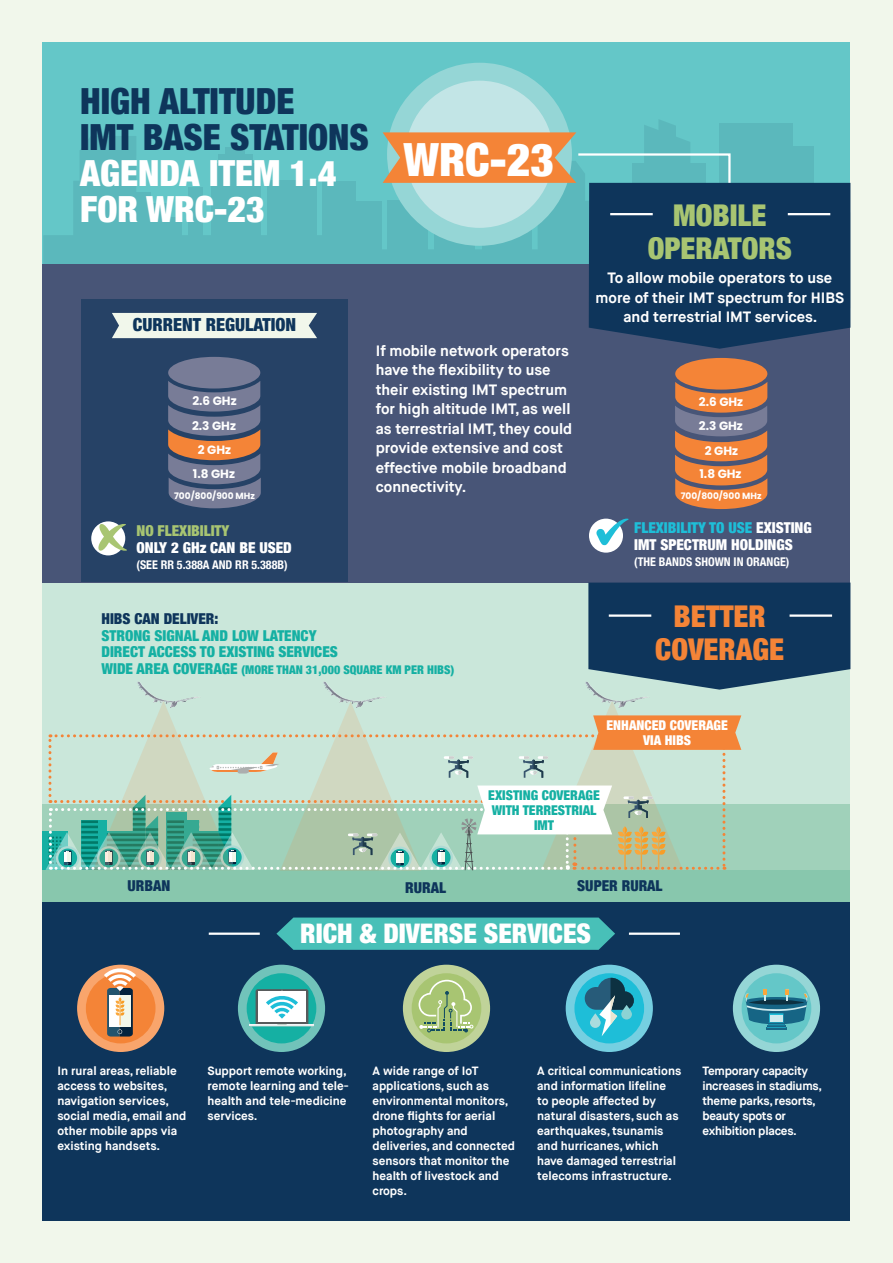
<style>
.page{position:relative;width:893px;height:1263px;background:#f1f7eb}
.page>*{position:absolute;margin:0;border:0;box-sizing:border-box;transform-origin:0 0}
.t1{font:900 condensed 45.75px "Helvetica Neue";color:#fff}
.t2{font:900 condensed 36px/36px "Helvetica Neue";color:#0e355b}
.t3{font:900 condensed 36px/36px "Helvetica Neue";color:#fff}
.t4{font:900 condensed 30px/33px "Helvetica Neue";color:#a8c572;text-align:center}
.t5{font:900 condensed 30px/33px "Helvetica Neue";color:#f48437;text-align:center}
.t6{font:900 condensed 27px "Helvetica Neue";color:#fff}
.t7{font:900 condensed 18px "Helvetica Neue";color:#0e355b}
.t8{font:700 15px/19.5px "Maison Neue";color:#fff}
.t9{font:900 condensed 15px/16.5px "Helvetica Neue";color:#fff}
.t10{font:900 condensed 15px/16.5px "Helvetica Neue";color:#15b0a3}
.t11{font:900 condensed 15px "Helvetica Neue";color:#0e355b}
.t12{font:900 condensed 15px "Helvetica Neue";color:#a8c572}
.t13{font:900 condensed 13.5px/14.9px "Helvetica Neue";color:#15b0a3;text-align:center}
.t14{font:900 condensed 13.5px/14.9px "Helvetica Neue";color:#fff;text-align:center}
.t15{font:700 12px/15px "Maison Neue";color:#fff}
.t16{font:700 12px/15px "Maison Neue";letter-spacing:-.02em;color:#fff}
.t17{font:900 condensed 12px "Helvetica Neue";color:#15b0a3}
.t18{font:700 condensed 12px "Helvetica Neue";color:#fff}
.t19{font:700 12px/24.6px "Poppins";color:#fff;text-align:center}
.t20{font:700 9px "Poppins";color:#fff}
.s1{font-size:15px}
.s2{color:#1ebed8}
</style>
<div class="page">
<div style="left:43px;top:552px;width:807px;height:319px;background:#cae7da"></div>
<div style="left:43px;top:43px;width:807px;height:314px;background:#64c7c8"></div>
<div style="left:43px;top:264px;width:807px;height:319px;background:#485577"></div>
<div style="left:387px;top:63px;width:185px;height:183px;background:#95d6d6;border-radius:50%"></div>
<div style="left:406px;top:81px;width:147px;height:147px;background:#c2e5e6;border-radius:50%"></div>
<svg style="left:588px;top:583px;width:262px;height:107px;background:#1d4365"></svg>
<hr style="left:609px;top:614px;width:42px;height:3px;background:#fff">
<hr style="left:789px;top:614px;width:43px;height:3px;background:#fff">
<div style="left:81px;top:300px;width:267px;height:282px;background:#264266"></div>
<svg style="left:43px;top:119px;width:807px;height:230px"></svg>
<div style="left:42px;top:804px;width:808px;height:67px;background:#a0d1ba"></div>
<div style="left:42px;top:831px;width:26px;height:39px;background:#15b0a3"></div>
<div style="left:42px;top:901px;width:808px;height:319px;background:#0e355b"></div>
<img style="left:585px;top:680px;width:64px;height:20px">
<div style="left:42px;top:870px;width:808px;height:31px;background:#88c7ad"></div>
<img style="left:137px;top:681px;width:61px;height:19px">
<img style="left:323px;top:681px;width:61px;height:19px">
<svg style="left:46px;top:700px;width:695px;height:171px"></svg>
<div style="left:91px;top:521px;width:34px;height:34px;background:#fff;border-radius:50%"></div>
<svg style="left:96px;top:521px;width:31px;height:33px"></svg>
<div style="left:168px;top:357px;width:92px;height:31px;background:#787c97;border-radius:50%"></div>
<svg style="left:168px;top:381px;width:93px;height:127px"></svg>
<div style="left:589px;top:519px;width:34px;height:34px;background:#fff;border-radius:50%"></div>
<svg style="left:596px;top:518px;width:33px;height:27px"></svg>
<div style="left:675px;top:358px;width:92px;height:32px;background:#f48437;border-radius:50%"></div>
<svg style="left:276px;top:917px;width:339px;height:33px;background:#43b6b1"></svg>
<hr style="left:209px;top:932px;width:51px;height:3px;background:#fff">
<hr style="left:629px;top:932px;width:51px;height:3px;background:#fff">
<div style="left:77px;top:965px;width:87px;height:87px;background:#f9a56c;border-radius:50%"></div>
<div style="left:86px;top:973px;width:70px;height:70px;background:#f48437;border-radius:50%"></div>
<div style="left:403px;top:965px;width:87px;height:87px;background:#c0d399;border-radius:50%"></div>
<div style="left:412px;top:973px;width:69px;height:70px;background:#a8c572;border-radius:50%"></div>
<div style="left:733px;top:965px;width:87px;height:87px;background:#95d6d6;border-radius:50%"></div>
<div style="left:742px;top:973px;width:69px;height:70px;background:#64c7c8;border-radius:50%"></div>
<svg style="left:104px;top:966px;width:32px;height:70px"></svg>
<div style="left:238px;top:965px;width:87px;height:87px;background:#71c3ba;border-radius:50%"></div>
<div style="left:247px;top:973px;width:69px;height:70px;background:#15b0a3;border-radius:50%"></div>
<svg style="left:250px;top:989px;width:64px;height:38px;background:#a2d0d1"></svg>
<svg style="left:419px;top:980px;width:54px;height:52px"></svg>
<div style="left:566px;top:965px;width:87px;height:87px;background:#75cfe1;border-radius:50%"></div>
<div style="left:574px;top:973px;width:70px;height:70px;background:#1ebed8;border-radius:50%"></div>
<svg style="left:585px;top:978px;width:49px;height:58px"></svg>
<svg style="left:621px;top:1005px;width:11px;height:14px"></svg>
<svg style="left:590px;top:1013px;width:11px;height:15px"></svg>
<svg style="left:675px;top:382px;width:92px;height:127px"></svg>
<hr style="left:766px;top:1028px;width:21px;height:2px;background:#166585">
<svg style="left:745px;top:989px;width:63px;height:39px"></svg>
<h2 class="t2" style="left:80px;top:82px;width:290px">HIGH ALTITUDE<br>IMT BASE STATIONS</h2>
<h2 class="t3" style="left:80px;top:154px;width:258px">AGENDA ITEM 1.4<br>FOR WRC-23</h2>
<h1 class="t1" style="left:403px;top:122px;width:152px">WRC-23</h1>
<h3 class="t7" style="left:133px;top:310px;width:165px">CURRENT REGULATION</h3>
<p class="t19" style="left:192px;top:389px;width:46px;text-align:left">2.6 GHz<br>2.3 GHz</p>
<p class="t19" style="left:193px;top:438px;width:44px;line-height:24px">2 GHz<br>1.8 GHz</p>
<p class="t20" style="left:174px;top:491px;width:82px">700/800/900 MHz</p>
<p class="t12" style="left:137px;top:518px;width:94px">NO FLEXIBILITY</p>
<p class="t9" style="left:137px;top:538px;width:157px">ONLY 2 GHz CAN BE USED</p>
<p class="t18" style="left:137px;top:555px;width:153px">(SEE RR 5.388A AND RR 5.388B)</p>
<p class="t8" style="left:376px;top:341px;width:198px">If mobile network operators have the flexibility to use their existing IMT spectrum for high altitude IMT, as well as terrestrial IMT, they could provide extensive and cost effective mobile broadband connectivity.</p>
<p class="t11" style="left:101px;top:607px;width:119px">HIBS CAN DELIVER:</p>
<p class="t10" style="left:101px;top:626px;width:238px">STRONG SIGNAL AND LOW LATENCY<br>DIRECT ACCESS TO EXISTING SERVICES</p>
<p class="t17" style="left:101px;top:660px;width:354px"><span class="s1">WIDE AREA COVERAGE</span> (MORE THAN 31,000 SQUARE KM PER HIBS)</p>
<h3 class="t4" style="left:648px;top:198px;width:145px">MOBILE<br>OPERATORS</h3>
<p class="t8" style="left:596px;top:268px;width:250px;text-align:center">To allow mobile operators to use more of their IMT spectrum for HIBS and terrestrial IMT services.</p>
<p class="t19" style="left:699px;top:390px;width:46px">2.6 GHz</p>
<p class="t19" style="left:699px;top:414px;width:45px">2.3 GHz</p>
<p class="t19" style="left:699px;top:440px;width:44px;line-height:23px">2 GHz<br>1.8 GHz</p>
<p class="t20" style="left:681px;top:491px;width:82px">700/800/900 MHz</p>
<p class="t9" style="left:634px;top:519px;width:179px"><span class="s2">FLEXIBILITY TO USE</span> EXISTING<br>IMT SPECTRUM HOLDINGS</p>
<p class="t18" style="left:634px;top:552px;width:157px">(THE BANDS SHOWN IN ORANGE)</p>
<h3 class="t5" style="left:655px;top:598px;width:130px">BETTER<br>COVERAGE</h3>
<p class="t14" style="left:607px;top:717px;width:123px">ENHANCED COVERAGE<br>VIA HIBS</p>
<p class="t11" style="left:127px;top:874px;width:44px">URBAN</p>
<p class="t13" style="left:488px;top:787px;width:113px">EXISTING COVERAGE<br>WITH TERRESTRIAL<br>IMT</p>
<p class="t11" style="left:405px;top:875px;width:42px">RURAL</p>
<p class="t11" style="left:577px;top:874px;width:87px">SUPER RURAL</p>
<h3 class="t6" style="left:300px;top:911px;width:292px">RICH &amp; DIVERSE SERVICES</h3>
<p class="t15" style="left:57px;top:1063px;width:131px">In rural areas, reliable access to websites, navigation services, social media, email and other mobile apps via existing handsets.</p>
<p class="t15" style="left:207px;top:1063px;width:143px">Support remote working, remote learning and tele&shy;health and tele-medicine services.</p>
<p class="t15" style="left:372px;top:1063px;width:144px">A wide range of IoT applications, such as environmental monitors, drone flights for aerial photography and deliveries, and connected sensors that monitor the health of livestock and crops.</p>
<p class="t15" style="left:537px;top:1063px;width:146px">A critical communications and information lifeline<br>to people affected by natural disasters, such as earthquakes, tsunamis and hurricanes, which have damaged terrestrial telecoms infrastructure.</p>
<p class="t16" style="left:702px;top:1063px;width:121px">Temporary capacity increases in stadiums, theme parks, resorts, beauty spots or exhibition places.</p>
</div>
